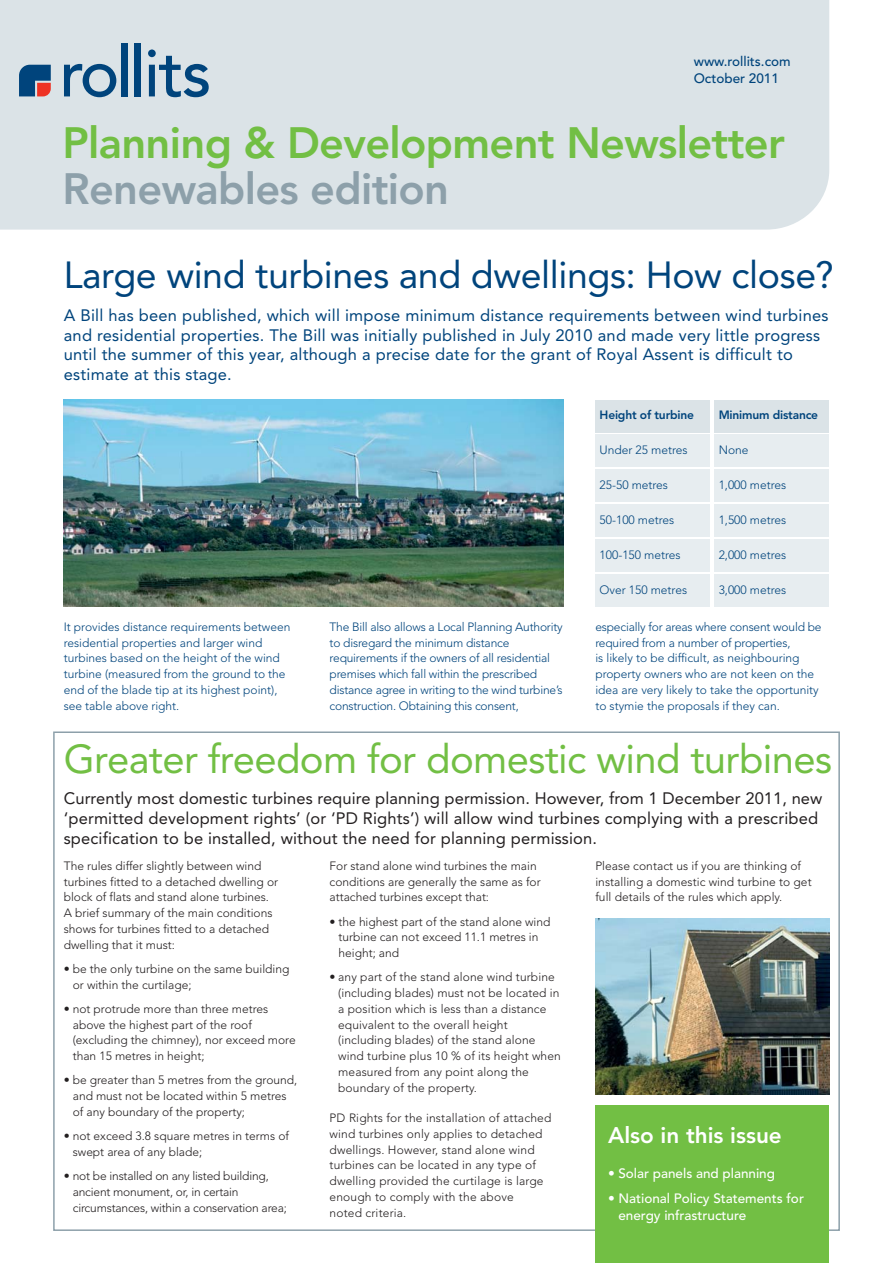
<style>
.page{position:relative;width:893px;height:1263px;background:#fff}
.page>*{position:absolute;margin:0;border:0;box-sizing:border-box;transform-origin:0 0}
.t1{font:800 43.5px "Avenir";letter-spacing:-.015em;color:#72bf44}
.t2{font:800 43.5px "Avenir";letter-spacing:-.015em;color:#8da0aa}
.t3{font:40.05px "Avenir";letter-spacing:-.015em;color:#72bf44}
.t4{font:37.5px "Avenir";letter-spacing:-.01em;color:#00447c}
.t5{font:800 22.5px "Avenir";color:#fff}
.t6{font:16.5px/19.8px "Avenir";letter-spacing:.015em;color:#00447c}
.t7{font:16.5px/19.8px "Avenir";letter-spacing:.01em;color:#231f20}
.t8{font:500 13.5px/16.8px "Avenir";color:#fff}
.t9{font:500 13.5px/16.8px "Avenir";color:#00447c}
.t10{font:300 12px/15.8px "Avenir";color:#231f20}
.t11{font:300 12px/15.8px "Avenir";color:#00447c}
.t12{font:800 12px "Avenir";letter-spacing:-.015em;color:#00447c}
</style>
<div class="page">
<div style="left:0;top:0;width:829px;height:230px;background:#dbe3e7"></div>
<svg style="left:64px;top:64px;width:52px;height:33px;background:#779ab6"></svg>
<div style="left:121px;top:43px;width:6px;height:53px;background:#00447c"></div>
<div style="left:135px;top:43px;width:6px;height:53px;background:#00447c"></div>
<svg style="left:148px;top:49px;width:61px;height:48px;background:#8daac1"></svg>
<svg style="left:19px;top:65px;width:32px;height:31px"></svg>
<div style="left:595px;top:400px;width:115px;height:32px;background:#dbe3e7"></div>
<div style="left:595px;top:435px;width:115px;height:32px;background:#e7edf0"></div>
<div style="left:595px;top:469px;width:115px;height:33px;background:#e7edf0"></div>
<div style="left:595px;top:504px;width:115px;height:33px;background:#e7edf0"></div>
<div style="left:595px;top:539px;width:115px;height:33px;background:#e7edf0"></div>
<div style="left:595px;top:574px;width:115px;height:33px;background:#e7edf0"></div>
<div style="left:714px;top:400px;width:115px;height:32px;background:#dbe3e7"></div>
<div style="left:714px;top:435px;width:115px;height:32px;background:#e7edf0"></div>
<div style="left:714px;top:469px;width:115px;height:33px;background:#e7edf0"></div>
<div style="left:714px;top:504px;width:115px;height:33px;background:#e7edf0"></div>
<div style="left:714px;top:539px;width:115px;height:33px;background:#e7edf0"></div>
<div style="left:714px;top:574px;width:115px;height:33px;background:#e7edf0"></div>
<img style="left:64px;top:400px;width:499px;height:207px">
<div style="left:595px;top:1106px;width:234px;height:157px;background:#72bf44"></div>
<img style="left:595px;top:918px;width:234px;height:177px">
<p class="t9" style="left:694px;top:55px;width:98px">www.rollits.com<br>October 2011</p>
<h1 class="t1" style="left:62px;top:125px;width:724px">Planning &amp; Development Newsletter</h1>
<h1 class="t2" style="left:62px;top:171px;width:388px">Renewables edition</h1>
<h3 class="t4" style="left:64px;top:259px;width:771px">Large wind turbines and dwellings: How close?</h3>
<p class="t6" style="left:64px;top:306px;width:766px">A Bill has been published, which will impose minimum distance requirements between wind turbines and residential properties. The Bill was initially published in July 2010 and made very little progress until the summer of this year, although a precise date for the grant of Royal Assent is difficult to estimate at this stage.</p>
<p class="t12" style="left:600px;top:410px;width:96px">Height of turbine</p>
<p class="t11" style="left:600px;top:443px;width:89px">Under 25 metres</p>
<p class="t11" style="left:600px;top:478px;width:70px">25-50 metres</p>
<p class="t11" style="left:600px;top:513px;width:76px">50-100 metres</p>
<p class="t11" style="left:600px;top:548px;width:82px">100-150 metres</p>
<p class="t11" style="left:600px;top:583px;width:89px">Over 150 metres</p>
<p class="t12" style="left:719px;top:410px;width:101px">Minimum distance</p>
<p class="t11" style="left:719px;top:443px;width:31px">None</p>
<p class="t11" style="left:719px;top:478px;width:69px">1,000 metres</p>
<p class="t11" style="left:719px;top:513px;width:69px">1,500 metres</p>
<p class="t11" style="left:719px;top:548px;width:69px">2,000 metres</p>
<p class="t11" style="left:719px;top:583px;width:69px">3,000 metres</p>
<p class="t11" style="left:64px;top:620px;width:228px">It provides distance requirements between residential properties and larger wind turbines based on the height of the wind turbine (measured from the ground to the end of the blade tip at its highest point), see table above right.</p>
<p class="t11" style="left:330px;top:620px;width:235px">The Bill also allows a Local Planning Authority to disregard the minimum distance requirements if the owners of all residential premises which fall within the prescribed distance agree in writing to the wind turbine’s construction. Obtaining this consent,</p>
<p class="t11" style="left:595px;top:620px;width:228px">especially for areas where consent would be required from a number of properties,<br>is likely to be difficult, as neighbouring property owners who are not keen on the idea are very likely to take the opportunity to stymie the proposals if they can.</p>
<h2 class="t3" style="left:64px;top:743px;width:770px">Greater freedom for domestic wind turbines</h2>
<p class="t7" style="left:64px;top:790px;width:760px">Currently most domestic turbines require planning permission. However, from 1 December 2011, new ‘permitted development rights’ (or ‘PD Rights’) will allow wind turbines complying with a prescribed specification to be installed, without the need for planning permission.</p>
<p class="t10" style="left:64px;top:859px;width:216px">The rules differ slightly between wind turbines fitted to a detached dwelling or block of flats and stand alone turbines.<br>A brief summary of the main conditions shows for turbines fitted to a detached dwelling that it must:</p>
<p class="t10" style="left:73px;top:962px;width:218px;text-indent:-9px">• be the only turbine on the same building or within the curtilage;</p>
<p class="t10" style="left:73px;top:1002px;width:224px;text-indent:-9px">• not protrude more than three metres above the highest part of the roof (excluding the chimney), nor exceed more than 15 metres in height;</p>
<p class="t10" style="left:73px;top:1073px;width:226px;text-indent:-9px">• be greater than 5 metres from the ground, and must not be located within 5 metres of any boundary of the property;</p>
<p class="t10" style="left:73px;top:1129px;width:218px;text-indent:-9px">• not exceed 3.8 square metres in terms of swept area of any blade;</p>
<p class="t10" style="left:73px;top:1169px;width:216px;text-indent:-9px">• not be installed on any listed building, ancient monument, or, in certain circumstances, within a conservation area;</p>
<p class="t10" style="left:330px;top:859px;width:213px">For stand alone wind turbines the main conditions are generally the same as for attached turbines except that:</p>
<p class="t10" style="left:339px;top:915px;width:213px;text-indent:-9px">• the highest part of the stand alone wind turbine can not exceed 11.1 metres in height; and</p>
<p class="t10" style="left:338px;top:970px;width:224px;text-indent:-9px">• any part of the stand alone wind turbine (including blades) must not be located in a position which is less than a distance equivalent to the overall height (including blades) of the stand alone wind turbine plus 10 % of its height when measured from any point along the boundary of the property.</p>
<p class="t10" style="left:330px;top:1111px;width:223px">PD Rights for the installation of attached wind turbines only applies to detached dwellings. However, stand alone wind turbines can be located in any type of dwelling provided the curtilage is large enough to comply with the above<br>noted criteria.</p>
<p class="t10" style="left:595px;top:859px;width:218px">Please contact us if you are thinking of installing a domestic wind turbine to get full details of the rules which apply.</p>
<h3 class="t5" style="left:608px;top:1126px;width:175px">Also in this issue</h3>
<p class="t8" style="left:608px;top:1166px;width:168px">• Solar panels and planning</p>
<p class="t8" style="left:618px;top:1192px;width:187px;text-indent:-10px">• National Policy Statements for energy infrastructure</p>
</div>
